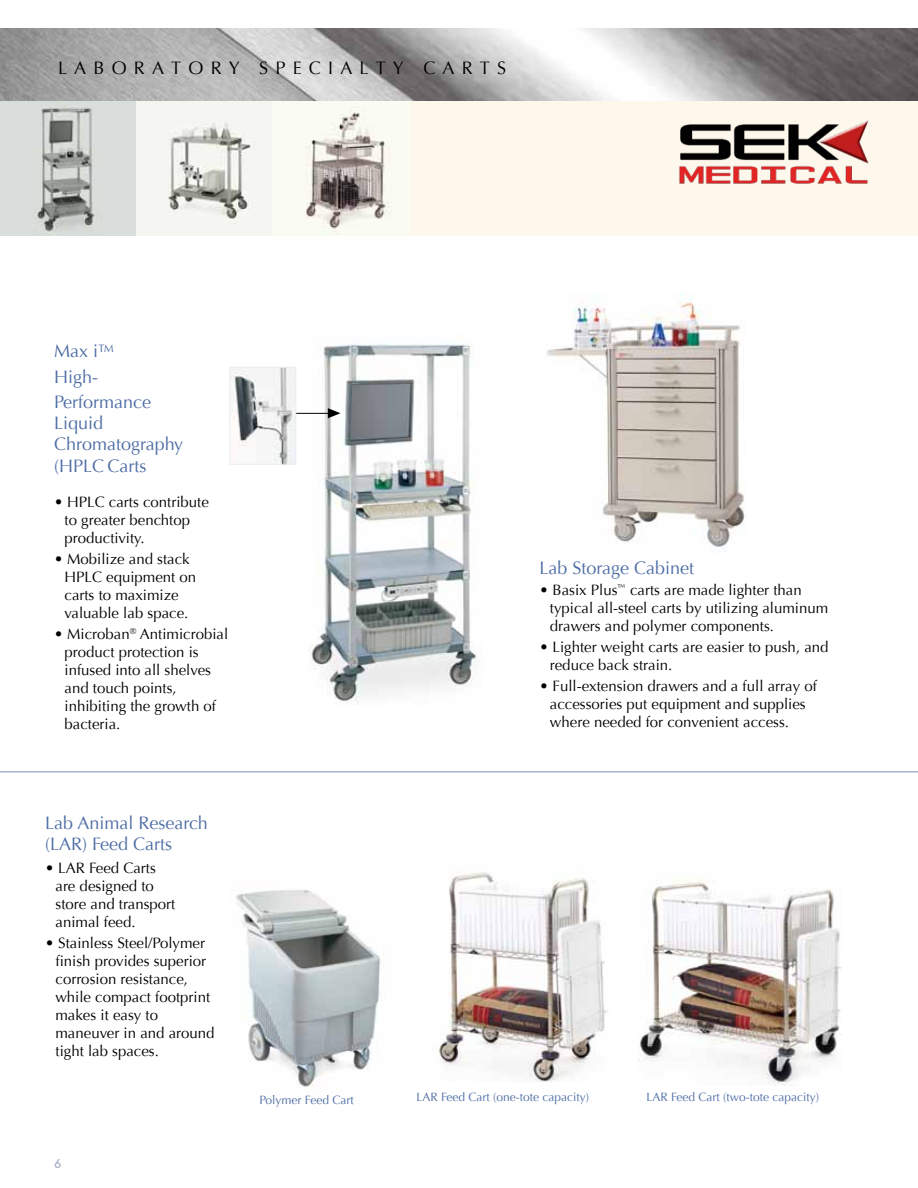
<style>
.page{position:relative;width:918px;height:1188px;background:#fff}
.page>*{position:absolute;margin:0;border:0;box-sizing:border-box;transform-origin:0 0}
.t1{font:18px/21px "Optima";color:#4d6ca4}
.t2{font:18px "Optima";color:#000}
.t3{font:15px/18px "Optima";color:#000}
.t4{font:13.5px "Futura Mdm";color:#acb3ca}
.t5{font:12px "Optima";color:#4d6ca4}
</style>
<div class="page">
<img style="left:432px;top:872px;width:175px;height:209px">
<img style="left:638px;top:880px;width:204px;height:206px">
<div style="left:408px;top:89px;width:510px;height:147px;background:#fef7eb"></div>
<img style="left:302px;top:335px;width:175px;height:369px">
<img style="left:547px;top:294px;width:199px;height:258px">
<img style="left:236px;top:889px;width:145px;height:198px">
<svg style="left:328px;top:408px;width:13px;height:10px"></svg>
<hr style="left:294px;top:413px;width:41px;height:1px;background:#000">
<img style="left:232px;top:369px;width:62px;height:94px">
<div style="left:230px;top:367px;width:66px;height:98px;border:1px solid #ecedf3"></div>
<img style="left:0;top:100px;width:409px;height:136px">
<hr style="left:0;top:771px;width:918px;height:1px;background:#acb3ca">
<img style="left:0;top:28px;width:918px;height:72px">
<img style="left:679px;top:120px;width:190px;height:64px">
<p class="t2" style="left:58px;top:57px;width:36px">L aboratory</p>
<p class="t2" style="left:259px;top:57px;width:27px">S pecialty</p>
<p class="t2" style="left:423px;top:57px;width:36px">C arts</p>
<p class="t1" style="left:54px;top:339px;width:99px;line-height:25.5px">Max i™<br>High-<br>Performance</p>
<p class="t1" style="left:54px;top:413px;width:131px">Liquid<br>Chromatography (HPLC Carts</p>
<p class="t3" style="left:64px;top:494px;width:146px;text-indent:-10px">• HPLC carts contribute to greater benchtop productivity.</p>
<p class="t3" style="left:64px;top:551px;width:133px;text-indent:-10px">• Mobilize and stack<br>HPLC equipment on carts to maximize valuable lab space.</p>
<p class="t3" style="left:65px;top:626px;width:165px;text-indent:-11px">• Microban<sup>®</sup> Antimicrobial product protection is infused into all shelves and touch points, inhibiting the growth of bacteria.</p>
<p class="t1" style="left:45px;top:813px;width:164px">Lab Animal Research (LAR) Feed Carts</p>
<p class="t3" style="left:56px;top:859px;width:121px;text-indent:-10px">• LAR Feed Carts are designed to store and transport animal feed.</p>
<p class="t3" style="left:56px;top:934px;width:161px;text-indent:-10px">• Stainless Steel/Polymer finish provides superior corrosion resistance, while compact footprint makes it easy to maneuver in and around tight lab spaces.</p>
<p class="t1" style="left:539px;top:558px;width:156px">Lab Storage Cabinet</p>
<p class="t3" style="left:550px;top:581px;width:280px;text-indent:-10px">• Basix Plus<sup>™</sup> carts are made lighter than typical all-steel carts by utilizing aluminum drawers and polymer components.</p>
<p class="t3" style="left:550px;top:638px;width:280px;text-indent:-10px">• Lighter weight carts are easier to push, and reduce back strain.</p>
<p class="t3" style="left:550px;top:677px;width:269px;text-indent:-10px">• Full-extension drawers and a full array of accessories put equipment and supplies where needed for convenient access.</p>
<p class="t4" style="left:54px;top:1155px;width:9px">6</p>
<p class="t5" style="left:260px;top:1093px;width:96px">Polymer Feed Cart</p>
<p class="t5" style="left:416px;top:1090px;width:174px">LAR Feed Cart (one-tote capacity)</p>
<p class="t5" style="left:646px;top:1090px;width:174px">LAR Feed Cart (two-tote capacity)</p>
</div>
